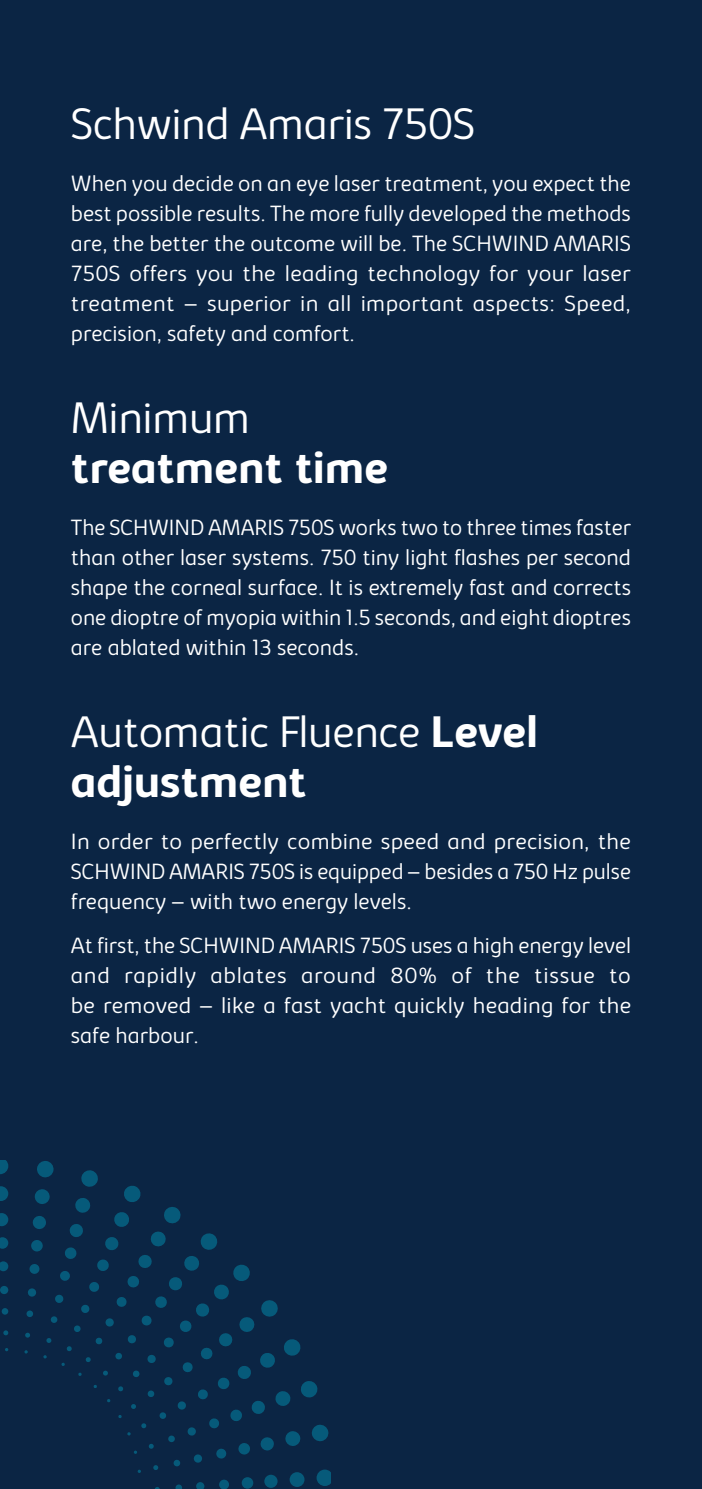
<style>
.page{position:relative;width:702px;height:1489px;background:#fff}
.page>*{position:absolute;margin:0;border:0;box-sizing:border-box;transform-origin:0 0}
.t1{font:300 45px/50px "Kabrio";letter-spacing:-.01em;color:#fff}
.t2{font:700 45px "Kabrio";letter-spacing:-.01em;color:#fff}
.t3{font:300 22.5px/30px "Kabrio";color:#fff;text-align:justify}
.s1{font-weight:700}
</style>
<div class="page">
<div style="left:0;top:0;width:702px;height:1488px;background:#0b2544"></div>
<svg style="left:0;top:1160px;width:331px;height:328px"></svg>
<h1 class="t1" style="left:71px;top:100px;width:406px">Schwind Amaris 750S</h1>
<p class="t3" style="left:71px;top:168px;width:561px">When you decide on an eye laser treatment, you expect the best possible results. The more fully developed the methods are, the better the outcome will be. The SCHWIND AMARIS 750S offers you the leading technology for your laser treatment – superior in all important aspects: Speed, precision, safety and comfort.</p>
<h1 class="t1" style="left:71px;top:393px;width:181px">Minimum</h1>
<h1 class="t2" style="left:71px;top:440px;width:319px">treatment time</h1>
<p class="t3" style="left:71px;top:512px;width:561px">The SCHWIND AMARIS 750S works two to three times faster than other laser systems. 750 tiny light flashes per second shape the corneal surface. It is extremely fast and corrects one dioptre of myopia within 1.5 seconds, and eight dioptres are ablated within 13 seconds.</p>
<h1 class="t1" style="left:71px;top:707px;width:469px">Automatic Fluence <span class="s1">Level adjustment</span></h1>
<p class="t3" style="left:71px;top:826px;width:561px">In order to perfectly combine speed and precision, the SCHWIND AMARIS 750S is equipped – besides a 750 Hz pulse frequency – with two energy levels.</p>
<p class="t3" style="left:71px;top:930px;width:562px">At first, the SCHWIND AMARIS 750S uses a high energy level and rapidly ablates around 80% of the tissue to be removed – like a fast yacht quickly heading for the safe harbour.</p>
</div>
